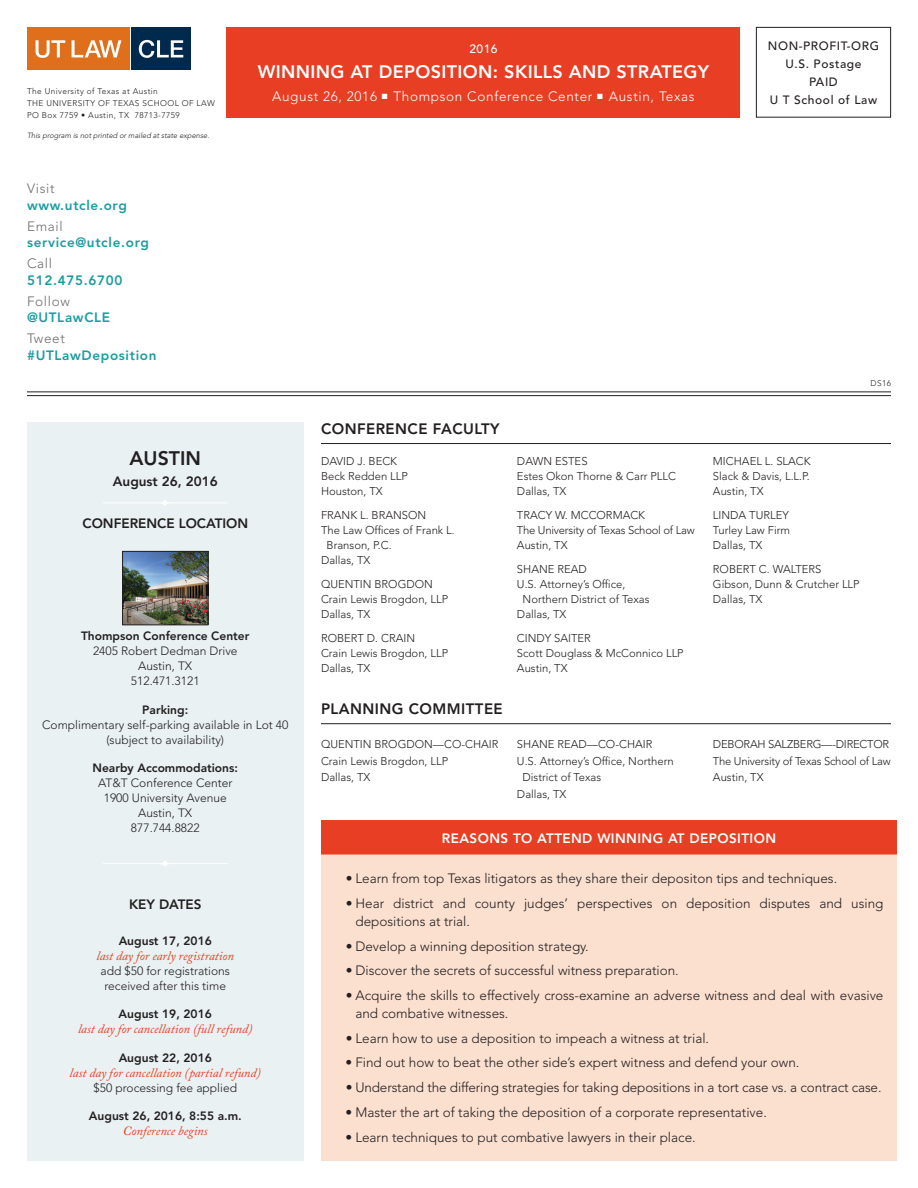
<style>
.page{position:relative;width:918px;height:1188px;background:#fff}
.page>*{position:absolute;margin:0;border:0;box-sizing:border-box;transform-origin:0 0}
.t1{font:800 19.5px "Avenir LT Std";color:#231f20}
.t2{font:800 18px "Avenir LT Std";letter-spacing:.02em;color:#fff}
.t3{font:800 15px "Avenir LT Std";letter-spacing:.03em;color:#231f20}
.t4{font:300 13.5px/18px "Avenir LT Std";color:#231f20}
.t5{font:800 13.5px "Avenir LT Std";letter-spacing:.05em;color:#1d9d9f}
.t6{font:300 13.5px "Avenir LT Std";letter-spacing:.05em;color:#fff}
.t7{font:800 13.5px "Avenir LT Std";color:#231f20}
.t8{font:800 13.5px "Avenir LT Std";letter-spacing:.03em;color:#fff}
.t9{font:300 13.5px "Avenir LT Std";letter-spacing:.05em;color:#6c6d70}
.t10{font:italic 12.75px "Adobe Caslon Pro";color:#e73e24}
.t11{font:300 12px/15px "Avenir LT Std";color:#231f20;text-align:center}
.t12{font:800 12px "Avenir LT Std";color:#231f20}
.t13{font:500 12px/18px "Avenir LT Std";letter-spacing:.05em;color:#231f20;text-align:center}
.t14{font:500 12px "Avenir LT Std";color:#fff}
.t15{font:300 11.25px/15px "Avenir LT Std";color:#231f20}
.t16{font:300 11.25px/15px "Avenir LT Std";letter-spacing:-.02em;color:#231f20}
.t17{font:300 8.25px/12px "Avenir LT Std";letter-spacing:.05em;color:#231f20}
.t18{font:italic 300 7.5px "Avenir LT Std";color:#231f20}
</style>
<div class="page">
<div style="left:756px;top:27px;width:135px;height:91px;border:1px solid #231f20"></div>
<div style="left:227px;top:27px;width:513px;height:91px;background:#e73e24"></div>
<hr style="left:27px;top:391px;width:864px;height:1px;background:#231f20">
<hr style="left:27px;top:395px;width:864px;height:1px;background:#231f20">
<div style="left:27px;top:423px;width:277px;height:738px;background:#e9f1f2"></div>
<svg style="left:103px;top:500px;width:124px;height:6px"></svg>
<img style="left:124px;top:553px;width:82px;height:70px">
<div style="left:122px;top:551px;width:86px;height:74px;border:1px solid #231f20"></div>
<svg style="left:103px;top:861px;width:125px;height:6px"></svg>
<div style="left:131px;top:27px;width:60px;height:42px;background:#00294e"></div>
<div style="left:27px;top:27px;width:102px;height:42px;background:#e06f1c"></div>
<svg style="left:36px;top:40px;width:29px;height:18px"></svg>
<svg style="left:72px;top:40px;width:49px;height:17px"></svg>
<svg style="left:139px;top:40px;width:44px;height:18px"></svg>
<hr style="left:321px;top:443px;width:570px;height:1px;background:#231f20">
<hr style="left:321px;top:723px;width:570px;height:1px;background:#231f20">
<div style="left:321px;top:828px;width:576px;height:333px;background:#fbdfcf"></div>
<div style="left:321px;top:820px;width:576px;height:35px;background:#e73e24"></div>
<p class="t17" style="left:27px;top:85px;width:189px">The University of Texas at Austin<br>THE UNIVERSITY OF TEXAS SCHOOL OF LAW<br>PO Box 7759 • Austin, TX 78713-7759</p>
<p class="t18" style="left:27px;top:131px;width:184px">This program is not printed or mailed at state expense.</p>
<p class="t9" style="left:27px;top:181px;width:29px">Visit</p>
<p class="t5" style="left:27px;top:197px;width:101px">www.utcle.org</p>
<p class="t9" style="left:27px;top:218px;width:37px">Email</p>
<p class="t5" style="left:27px;top:235px;width:123px">service@utcle.org</p>
<p class="t9" style="left:27px;top:256px;width:27px">Call</p>
<p class="t5" style="left:27px;top:272px;width:97px">512.475.6700</p>
<p class="t9" style="left:27px;top:293px;width:44px">Follow</p>
<p class="t5" style="left:27px;top:310px;width:85px">@UTLawCLE</p>
<p class="t9" style="left:27px;top:331px;width:39px">Tweet</p>
<p class="t5" style="left:27px;top:347px;width:131px">#UTLawDeposition</p>
<p class="t14" style="left:469px;top:42px;width:30px">2016</p>
<h2 class="t2" style="left:258px;top:61px;width:453px">WINNING AT DEPOSITION: SKILLS AND STRATEGY</h2>
<p class="t6" style="left:272px;top:88px;width:424px">August 26, 2016 ■ Thompson Conference Center ■ Austin, Texas</p>
<p class="t13" style="left:768px;top:37px;width:113px">NON-PROFIT-ORG<br>U.S. Postage<br>PAID<br>U T School of Law</p>
<p class="t17" style="left:870px;top:377px;width:22px">DS16</p>
<h1 class="t1" style="left:130px;top:446px;width:73px">AUSTIN</h1>
<p class="t7" style="left:113px;top:473px;width:106px">August 26, 2016</p>
<p class="t7" style="left:82px;top:515px;width:167px">CONFERENCE LOCATION</p>
<p class="t12" style="left:81px;top:629px;width:170px">Thompson Conference Center</p>
<p class="t11" style="left:93px;top:643px;width:146px">2405 Robert Dedman Drive<br>Austin, TX<br>512.471.3121</p>
<p class="t12" style="left:142px;top:702px;width:48px">Parking:</p>
<p class="t11" style="left:42px;top:717px;width:248px">Complimentary self-parking available in Lot 40 (subject to availability)</p>
<p class="t12" style="left:93px;top:761px;width:147px">Nearby Accommodations:</p>
<p class="t11" style="left:98px;top:775px;width:136px">AT&amp;T Conference Center<br>1900 University Avenue<br>Austin, TX<br>877.744.8822</p>
<p class="t7" style="left:129px;top:897px;width:74px">KEY DATES</p>
<p class="t12" style="left:119px;top:933px;width:95px">August 17, 2016</p>
<p class="t10" style="left:96px;top:948px;width:139px">last day for early registration</p>
<p class="t11" style="left:101px;top:963px;width:131px">add $50 for registrations received after this time</p>
<p class="t12" style="left:119px;top:1007px;width:95px">August 19, 2016</p>
<p class="t10" style="left:78px;top:1021px;width:176px">last day for cancellation (full refund)</p>
<p class="t12" style="left:119px;top:1050px;width:95px">August 22, 2016</p>
<p class="t10" style="left:70px;top:1065px;width:193px">last day for cancellation (partial refund)</p>
<p class="t11" style="left:94px;top:1080px;width:145px">$50 processing fee applied</p>
<p class="t12" style="left:89px;top:1109px;width:154px">August 26, 2016, 8:55 a.m.</p>
<p class="t10" style="left:123px;top:1123px;width:86px">Conference begins</p>
<p class="t3" style="left:321px;top:420px;width:180px">CONFERENCE FACULTY</p>
<p class="t15" style="left:321px;top:453px;width:88px">DAVID J. BECK<br>Beck Redden LLP<br>Houston, TX</p>
<p class="t15" style="left:321px;top:507px;width:107px">FRANK L. BRANSON</p>
<p class="t15" style="left:321px;top:522px;width:135px">The Law Offices of Frank L.</p>
<p class="t15" style="left:327px;top:537px;width:67px">Branson, P.C.</p>
<p class="t15" style="left:321px;top:552px;width:51px">Dallas, TX</p>
<p class="t15" style="left:321px;top:576px;width:129px">QUENTIN BROGDON<br>Crain Lewis Brogdon, LLP<br>Dallas, TX</p>
<p class="t15" style="left:321px;top:630px;width:129px">ROBERT D. CRAIN<br>Crain Lewis Brogdon, LLP<br>Dallas, TX</p>
<p class="t3" style="left:321px;top:700px;width:183px">PLANNING COMMITTEE</p>
<p class="t15" style="left:517px;top:453px;width:161px">DAWN ESTES<br>Estes Okon Thorne &amp; Carr PLLC<br>Dallas, TX</p>
<p class="t16" style="left:517px;top:507px;width:179px">TRACY W. MCCORMACK<br>The University of Texas School of Law<br>Austin, TX</p>
<p class="t15" style="left:517px;top:561px;width:71px">SHANE READ</p>
<p class="t15" style="left:517px;top:576px;width:110px">U.S. Attorney’s Office,</p>
<p class="t15" style="left:523px;top:591px;width:128px">Northern District of Texas</p>
<p class="t15" style="left:517px;top:606px;width:51px">Dallas, TX</p>
<p class="t15" style="left:517px;top:630px;width:168px">CINDY SAITER<br>Scott Douglass &amp; McConnico LLP<br>Austin, TX</p>
<p class="t15" style="left:321px;top:736px;width:179px;line-height:16.5px">QUENTIN BROGDON—CO-CHAIR<br>Crain Lewis Brogdon, LLP<br>Dallas, TX</p>
<p class="t15" style="left:517px;top:737px;width:137px">SHANE READ—CO-CHAIR</p>
<p class="t15" style="left:517px;top:754px;width:158px">U.S. Attorney’s Office, Northern</p>
<p class="t15" style="left:523px;top:770px;width:80px">District of Texas</p>
<p class="t15" style="left:517px;top:787px;width:51px">Dallas, TX</p>
<p class="t15" style="left:713px;top:453px;width:99px;text-align:justify">MICHAEL L. SLACK Slack &amp; Davis, L.L.P.<br>Austin, TX</p>
<p class="t15" style="left:713px;top:507px;width:79px;text-align:justify">LINDA TURLEY Turley Law Firm Dallas, TX</p>
<p class="t15" style="left:713px;top:561px;width:148px">ROBERT C. WALTERS<br>Gibson, Dunn &amp; Crutcher LLP<br>Dallas, TX</p>
<p class="t15" style="left:713px;top:736px;width:179px;line-height:16.5px;text-align:justify">DEBORAH SALZBERG—-DIRECTOR The University of Texas School of Law Austin, TX</p>
<p class="t8" style="left:442px;top:830px;width:336px">REASONS TO ATTEND WINNING AT DEPOSITION</p>
<p class="t4" style="left:346px;top:869px;width:493px">• Learn from top Texas litigators as they share their depositon tips and techniques.</p>
<p class="t4" style="left:355px;top:894px;width:530px;text-indent:-10px">• Hear district and county judges’ perspectives on deposition disputes and using depositions at trial.</p>
<p class="t4" style="left:346px;top:937px;width:245px">• Develop a winning deposition strategy.</p>
<p class="t4" style="left:346px;top:962px;width:335px">• Discover the secrets of successful witness preparation.</p>
<p class="t4" style="left:355px;top:986px;width:529px;text-indent:-10px">• Acquire the skills to effectively cross-examine an adverse witness and deal with evasive and combative witnesses.</p>
<p class="t4" style="left:346px;top:1029px;width:365px">• Learn how to use a deposition to impeach a witness at trial.</p>
<p class="t4" style="left:346px;top:1054px;width:455px">• Find out how to beat the other side’s expert witness and defend your own.</p>
<p class="t4" style="left:346px;top:1079px;width:537px">• Understand the differing strategies for taking depositions in a tort case vs. a contract case.</p>
<p class="t4" style="left:346px;top:1103px;width:423px">• Master the art of taking the deposition of a corporate representative.</p>
<p class="t4" style="left:346px;top:1128px;width:352px">• Learn techniques to put combative lawyers in their place.</p>
</div>
